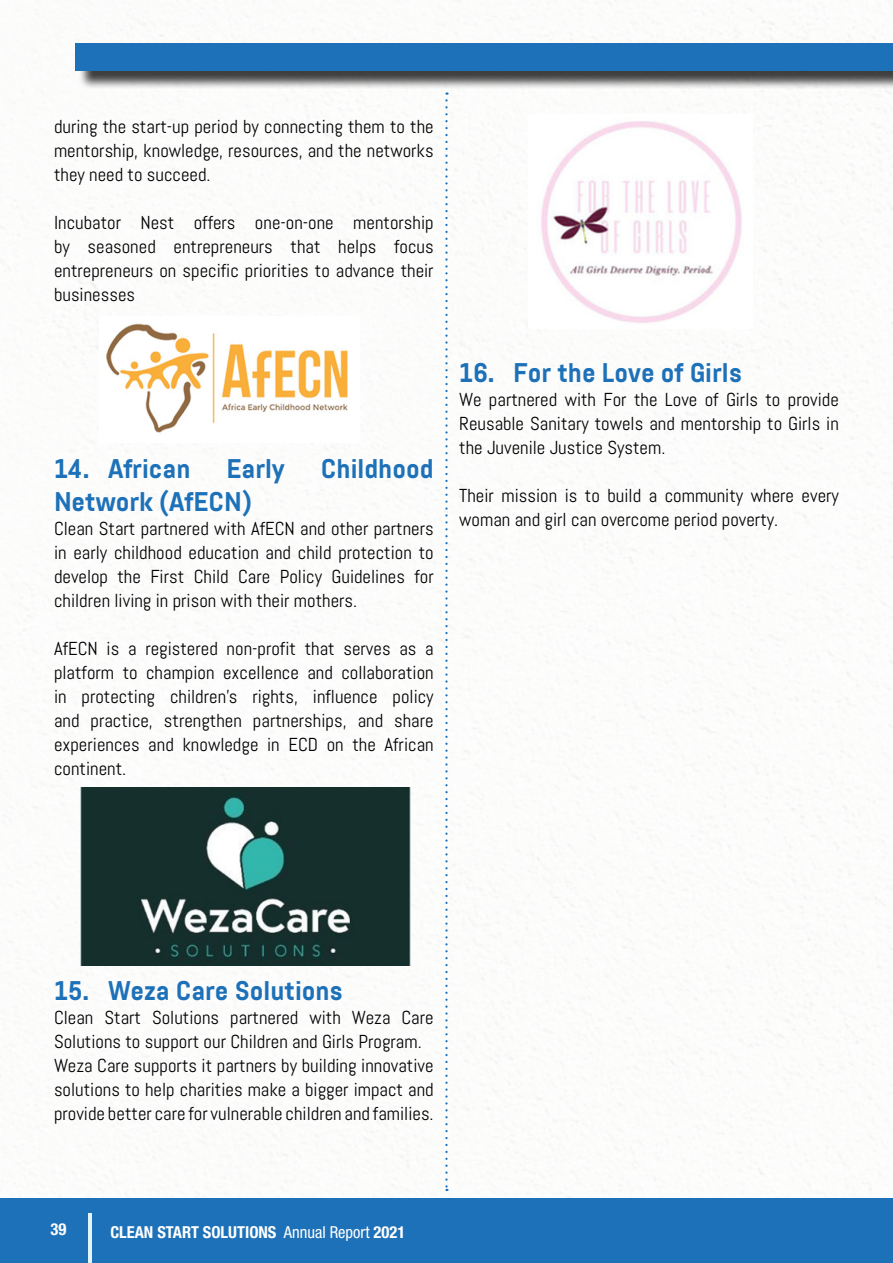
<style>
.page{position:relative;width:893px;height:1263px;background:#fff}
.page>*{position:absolute;margin:0;border:0;box-sizing:border-box;transform-origin:0 0}
.t1{font:700 27px "Abel Pro";color:#1d71b8}
.t2{font:18.75px/24px "Abel";color:#000;text-align:justify}
.t3{font:700 condensed 16.5px "Helvetica Neue LT Std";color:#fff}
.s1{font-weight:400}
</style>
<div class="page">
<div style="left:78px;top:45px;width:815px;height:44px;background:#000;opacity:.75"></div>
<div style="left:75px;top:43px;width:818px;height:28px;background:#1d71b8"></div>
<div style="left:0;top:1198px;width:893px;height:65px;background:#1d71b8"></div>
<img style="left:106px;top:323px;width:242px;height:110px">
<img style="left:80px;top:788px;width:331px;height:177px">
<img style="left:541px;top:121px;width:201px;height:202px">
<svg style="left:445px;top:92px;width:3px;height:1099px"></svg>
<hr style="left:88px;top:1214px;width:3px;height:49px;background:#e4f3f7">
<p class="t2" style="left:54px;top:115px;width:381px">during the start-up period by connecting them to the mentorship, knowledge, resources, and the networks they need to succeed.</p>
<p class="t2" style="left:54px;top:211px;width:381px">Incubator Nest offers one-on-one mentorship by seasoned entrepreneurs that helps focus entrepreneurs on specific priorities to advance their businesses</p>
<h1 class="t1" style="left:54px;top:450px;width:138px">14. African</h1>
<h1 class="t1" style="left:227px;top:450px;width:60px">Early</h1>
<h1 class="t1" style="left:321px;top:450px;width:114px">Childhood</h1>
<h1 class="t1" style="left:54px;top:483px;width:199px">Network (AfECN)</h1>
<p class="t2" style="left:54px;top:517px;width:381px">Clean Start partnered with AfECN and other partners in early childhood education and child protection to develop the First Child Care Policy Guidelines for children living in prison with their mothers.</p>
<p class="t2" style="left:54px;top:637px;width:381px">AfECN is a registered non-profit that serves as a platform to champion excellence and collaboration in protecting children’s rights, influence policy and practice, strengthen partnerships, and share experiences and knowledge in ECD on the African continent.</p>
<h1 class="t1" style="left:459px;top:354px;width:284px">16. For the Love of Girls</h1>
<p class="t2" style="left:459px;top:388px;width:381px">We partnered with For the Love of Girls to provide Reusable Sanitary towels and mentorship to Girls in the Juvenile Justice System.</p>
<p class="t2" style="left:459px;top:484px;width:381px">Their mission is to build a community where every woman and girl can overcome period poverty.</p>
<h1 class="t1" style="left:54px;top:972px;width:291px">15. Weza Care Solutions</h1>
<p class="t2" style="left:54px;top:1006px;width:381px;text-align:left">Clean Start Solutions partnered with Weza Care Solutions to support our Children and Girls Program.<br>Weza Care supports it partners by building innovative solutions to help charities make a bigger impact and provide better care for vulnerable children and families.</p>
<p class="t3" style="left:51px;top:1219px;width:17px">39</p>
<p class="t3" style="left:110px;top:1222px;width:296px">CLEAN START SOLUTIONS <span class="s1">Annual Report</span> 2021</p>
</div>
